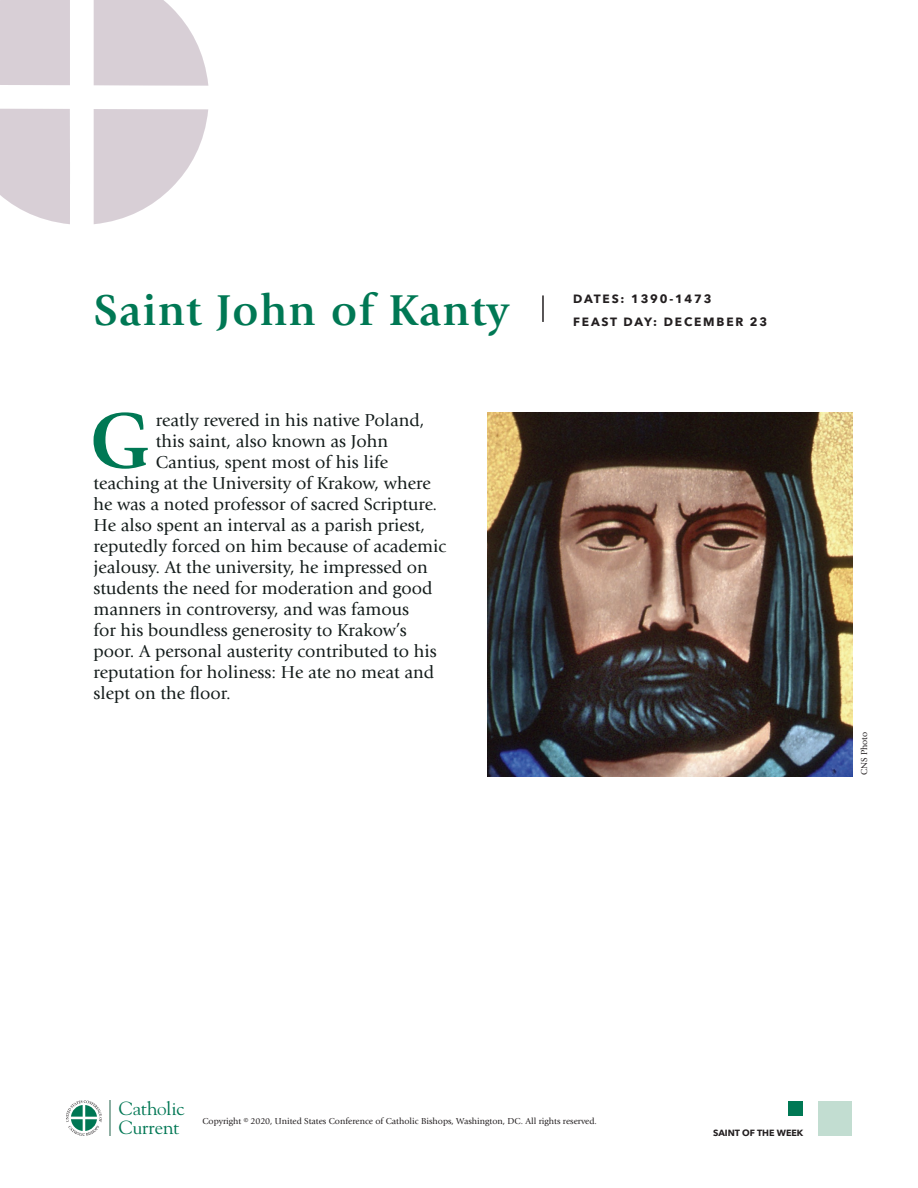
<style>
.page{position:relative;width:918px;height:1188px;background:#fff}
.page>*{position:absolute;margin:0;border:0;box-sizing:border-box;transform-origin:0 0}
.Green_Drop_Cap{font:700 81.6px "Giovanni Std";color:#007854}
.Body_Copy_Emphasis{font:700 45px "Giovanni Std";letter-spacing:.025em;color:#007854}
.t1{font:18.9px/19px "Goudy Std";color:#007754}
.Green_Drop_Cap-2{font:18px "Giovanni Std";color:#141c1b}
.Caption_-_6pt{font:700 12px "Avenir Next";letter-spacing:.15em;color:#231f20}
.bottom_credits_6pt{font:9px "Giovanni Std";color:#231f20}
.t2{font:700 9px "Avenir Next";color:#231f20}
</style>
<div class="page">
<hr style="left:542px;top:295px;width:2px;height:27px;background:#231f20">
<img style="left:488px;top:413px;width:364px;height:364px">
<svg style="left:66px;top:1100px;width:36px;height:36px"></svg>
<hr style="left:110px;top:1100px;width:1px;height:36px;background:#8fafa3">
<div style="left:788px;top:1101px;width:15px;height:15px;background:#007854"></div>
<div style="left:819px;top:1101px;width:33px;height:35px;background:#c2ddd1"></div>
<div style="left:0;top:0;width:70px;height:85px;background:#d8cfd6"></div>
<svg style="left:94px;top:0;width:114px;height:86px;background:#ddd5db"></svg>
<svg style="left:0;top:109px;width:70px;height:115px;background:#dbd3d9"></svg>
<svg style="left:94px;top:109px;width:114px;height:115px"></svg>
<p class="Body_Copy_Emphasis" style="left:94px;top:284px;width:417px">Saint John of Kanty</p>
<p class="Caption_-_6pt" style="left:573px;top:288px;width:140px">DATES: 1390-1473</p>
<p class="Caption_-_6pt" style="left:573px;top:312px;width:196px">FEAST DAY: DECEMBER 23</p>
<p class="Green_Drop_Cap" style="left:89px;top:393px;width:62px">G</p>
<p class="Green_Drop_Cap-2" style="left:156px;top:410px;width:270px">reatly revered in his native Poland,</p>
<p class="Green_Drop_Cap-2" style="left:156px;top:431px;width:234px">this saint, also known as John</p>
<p class="Green_Drop_Cap-2" style="left:156px;top:452px;width:234px">Cantius, spent most of his life</p>
<p class="Green_Drop_Cap-2" style="left:94px;top:473px;width:339px">teaching at the University of Krakow, where</p>
<p class="Green_Drop_Cap-2" style="left:94px;top:494px;width:345px">he was a noted professor of sacred Scripture.</p>
<p class="Green_Drop_Cap-2" style="left:94px;top:515px;width:333px">He also spent an interval as a parish priest,</p>
<p class="Green_Drop_Cap-2" style="left:94px;top:536px;width:354px">reputedly forced on him because of academic</p>
<p class="Green_Drop_Cap-2" style="left:94px;top:557px;width:336px">jealousy. At the university, he impressed on</p>
<p class="Green_Drop_Cap-2" style="left:94px;top:578px;width:340px">students the need for moderation and good</p>
<p class="Green_Drop_Cap-2" style="left:94px;top:599px;width:317px">manners in controversy, and was famous</p>
<p class="Green_Drop_Cap-2" style="left:94px;top:620px;width:315px">for his boundless generosity to Krakow’s</p>
<p class="Green_Drop_Cap-2" style="left:94px;top:641px;width:345px">poor. A personal austerity contributed to his</p>
<p class="Green_Drop_Cap-2" style="left:94px;top:662px;width:342px">reputation for holiness: He ate no meat and</p>
<p class="Green_Drop_Cap-2" style="left:94px;top:683px;width:139px">slept on the floor.</p>
<p class="bottom_credits_6pt" style="left:859px;top:775px;width:45px;rotate:-90deg">CNS Photo</p>
<p class="t1" style="left:119px;top:1099px;width:67px">Catholic<br>Current</p>
<p class="bottom_credits_6pt" style="left:202px;top:1116px;width:396px">Copyright © 2020, United States Conference of Catholic Bishops, Washington, DC. All rights reserved.</p>
<p class="t2" style="left:713px;top:1125px;width:92px">SAINT OF THE WEEK</p>
</div>
